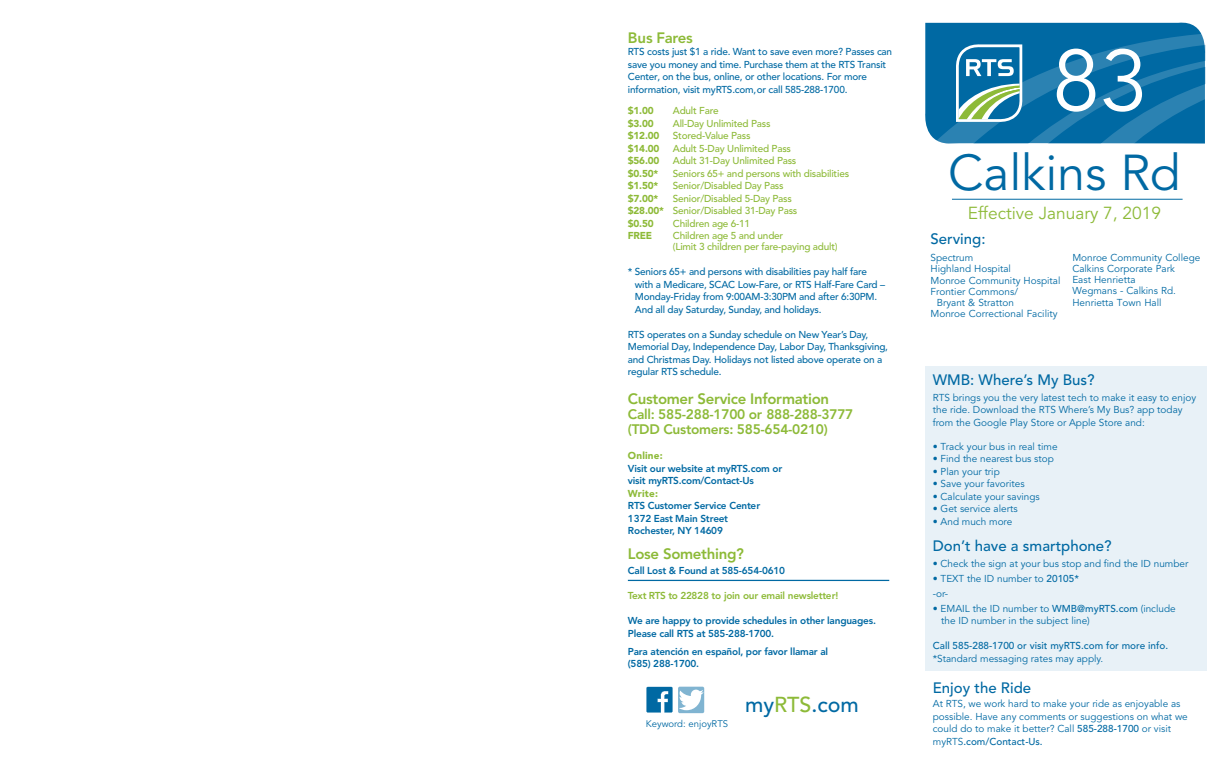
<style>
.page{position:relative;width:1215px;height:765px;background:#fff}
.page>*{position:absolute;margin:0;border:0;box-sizing:border-box;transform-origin:0 0}
.t1{font:86.25px "Avenir";color:#fff}
.t2{font:50px "Avenir";color:#0069a3}
.t3{font:500 21.5px "Avenir";color:#0069a3}
.t4{font:17.38px "Avenir";color:#8dba38}
.t5{font:500 15px "Avenir";color:#0069a3}
.t6{font:800 15px "Avenir";letter-spacing:-.02em;color:#8dba38}
.t7{font:800 13.75px/15px "Avenir";letter-spacing:-.02em;color:#8dba38}
.t8{font:10px/12.5px "Avenir";color:#0069a3}
.t9{font:500 10px/12.5px "Avenir";letter-spacing:-.02em;color:#0069a3}
.t10{font:500 10px/12.5px "Avenir";letter-spacing:-.02em;color:#8dba38}
.t11{font:800 10px/12.5px "Avenir";letter-spacing:-.02em;color:#0069a3}
.t12{font:900 10px "Avenir";letter-spacing:-.02em;color:#8dba38}
.t13{font:500 10px "Avenir";color:#0069a3}
.t14{font:800 10px "Avenir";letter-spacing:-.03em;color:#8dba38}
.t15{font:9.5px "Avenir";color:#0069a3}
.s1{font-weight:900}
.s2{color:#8dba38}
.s3{font-weight:500}
</style>
<div class="page">
<svg style="left:925px;top:22px;width:281px;height:122px;background:#1d7aaa"></svg>
<div style="left:925px;top:367px;width:282px;height:304px;background:#e8f1f7"></div>
<hr style="left:952px;top:199px;width:231px;height:1px;background:#0069a3">
<hr style="left:628px;top:580px;width:261px;height:1px;background:#0069a3">
<svg style="left:646px;top:687px;width:27px;height:26px"></svg>
<div style="left:678px;top:687px;width:26px;height:26px;background:#80b4d1;border-radius:2px"></div>
<svg style="left:679px;top:690px;width:25px;height:20px"></svg>
<h3 class="t6" style="left:628px;top:29px;width:66px">Bus Fares</h3>
<p class="t9" style="left:628px;top:46px;width:266px">RTS costs just $1 a ride. Want to save even more? Passes can save you money and time. Purchase them at the RTS Transit Center, on the bus, online, or other locations. For more information, visit myRTS.com, or call 585-288-1700.</p>
<p class="t12" style="left:628px;top:105px;width:27px">$1.00</p>
<p class="t10" style="left:673px;top:105px;width:47px">Adult Fare</p>
<p class="t12" style="left:628px;top:117px;width:27px">$3.00</p>
<p class="t10" style="left:673px;top:117px;width:99px">All-Day Unlimited Pass</p>
<p class="t12" style="left:628px;top:130px;width:33px">$12.00</p>
<p class="t10" style="left:673px;top:130px;width:79px">Stored-Value Pass</p>
<p class="t12" style="left:628px;top:142px;width:33px">$14.00</p>
<p class="t10" style="left:673px;top:142px;width:120px">Adult 5-Day Unlimited Pass</p>
<p class="t12" style="left:628px;top:155px;width:33px">$56.00</p>
<p class="t10" style="left:673px;top:155px;width:125px">Adult 31-Day Unlimited Pass</p>
<p class="t12" style="left:628px;top:167px;width:32px">$0.50*</p>
<p class="t10" style="left:673px;top:167px;width:178px">Seniors 65+ and persons with disabilities</p>
<p class="t12" style="left:628px;top:180px;width:32px">$1.50*</p>
<p class="t10" style="left:673px;top:180px;width:112px">Senior/Disabled Day Pass</p>
<p class="t12" style="left:628px;top:192px;width:32px">$7.00*</p>
<p class="t10" style="left:628px;top:192px;width:171px;text-indent:45px">Senior/Disabled 5-Day Pass <span class="s1">$28.00*</span> Senior/Disabled 31-Day Pass <span class="s1">$0.50</span></p>
<p class="t10" style="left:673px;top:217px;width:79px">Children age 6-11</p>
<p class="t12" style="left:628px;top:230px;width:26px">FREE</p>
<p class="t10" style="left:673px;top:230px;width:166px;line-height:11.2px">Children age 5 and under<br>(Limit 3 children per fare-paying adult)</p>
<p class="t9" style="left:635px;top:266px;width:252px;text-indent:-7px">* Seniors 65+ and persons with disabilities pay half fare with a Medicare, SCAC Low-Fare, or RTS Half-Fare Card – Monday-Friday from 9:00AM-3:30PM and after 6:30PM.<br>And all day Saturday, Sunday, and holidays.</p>
<p class="t9" style="left:628px;top:328px;width:262px">RTS operates on a Sunday schedule on New Year’s Day, Memorial Day, Independence Day, Labor Day, Thanksgiving, and Christmas Day. Holidays not listed above operate on a regular RTS schedule.</p>
<h3 class="t6" style="left:628px;top:390px;width:203px">Customer Service Information</h3>
<h3 class="t7" style="left:628px;top:407px;width:227px">Call: 585-288-1700 or 888-288-3777 (TDD Customers: 585-654-0210)</h3>
<p class="t12" style="left:628px;top:450px;width:36px">Online:</p>
<p class="t11" style="left:628px;top:462px;width:156px">Visit our website at myRTS.com or visit myRTS.com/Contact-Us</p>
<p class="t12" style="left:628px;top:487px;width:32px">Write:</p>
<p class="t11" style="left:628px;top:499px;width:134px">RTS Customer Service Center<br>1372 East Main Street<br>Rochester, NY 14609</p>
<h3 class="t6" style="left:628px;top:545px;width:118px">Lose Something?</h3>
<p class="t11" style="left:628px;top:564px;width:159px">Call Lost &amp; Found at 585-654-0610</p>
<p class="t14" style="left:628px;top:590px;width:212px">Text RTS to 22828 to join our email newsletter!</p>
<p class="t11" style="left:628px;top:614px;width:250px">We are happy to provide schedules in other languages.<br>Please call RTS at 585-288-1700.</p>
<p class="t11" style="left:628px;top:645px;width:202px">Para atención en español, por favor llamar al (585) 288-1700.</p>
<p class="t15" style="left:646px;top:718px;width:84px">Keyword: enjoyRTS</p>
<h3 class="t3" style="left:745px;top:692px;width:115px">my<span class="s2">RTS</span>.com</h3>
<h1 class="t1" style="left:1052px;top:31px;width:97px">83</h1>
<h2 class="t2" style="left:948px;top:144px;width:234px">Calkins Rd</h2>
<h3 class="t4" style="left:968px;top:203px;width:195px">Effective January 7, 2019</h3>
<h3 class="t5" style="left:931px;top:230px;width:57px">Serving:</h3>
<p class="t8" style="left:931px;top:252px;width:44px">Spectrum</p>
<p class="t8" style="left:931px;top:263px;width:82px">Highland Hospital</p>
<p class="t8" style="left:931px;top:274px;width:131px">Monroe Community Hospital</p>
<p class="t8" style="left:931px;top:285px;width:89px">Frontier Commons/</p>
<p class="t8" style="left:937px;top:297px;width:79px">Bryant &amp; Stratton</p>
<p class="t8" style="left:931px;top:308px;width:129px">Monroe Correctional Facility</p>
<p class="t8" style="left:1072px;top:252px;width:129px;line-height:11.2px">Monroe Community College<br>Calkins Corporate Park<br>East Henrietta<br>Wegmans - Calkins Rd.<br>Henrietta Town Hall</p>
<h3 class="t5" style="left:933px;top:371px;width:163px">WMB: Where’s My Bus?</h3>
<p class="t8" style="left:933px;top:391px;width:265px">RTS brings you the very latest tech to make it easy to enjoy the ride. Download the RTS Where’s My Bus? app today from the Google Play Store or Apple Store and:</p>
<p class="t8" style="left:933px;top:440px;width:126px">• Track your bus in real time</p>
<p class="t8" style="left:933px;top:453px;width:123px">• Find the nearest bus stop</p>
<p class="t8" style="left:933px;top:465px;width:69px">• Plan your trip</p>
<p class="t8" style="left:933px;top:478px;width:93px">• Save your favorites</p>
<p class="t8" style="left:933px;top:490px;width:109px">• Calculate your savings</p>
<p class="t8" style="left:933px;top:503px;width:86px">• Get service alerts</p>
<p class="t8" style="left:933px;top:515px;width:81px">• And much more</p>
<h3 class="t5" style="left:933px;top:537px;width:180px">Don’t have a smartphone?</h3>
<p class="t8" style="left:933px;top:557px;width:257px">• Check the sign at your bus stop and find the ID number</p>
<p class="t8" style="left:933px;top:571px;width:148px;line-height:15px">• TEXT the ID number to <span class="s3">20105* </span>-or-</p>
<p class="t8" style="left:941px;top:602px;width:236px;text-indent:-8px">• EMAIL the ID number to <span class="s3">WMB@myRTS.com</span> (include the ID number in the subject line)</p>
<p class="t13" style="left:933px;top:640px;width:237px">Call 585-288-1700 or visit myRTS.com for more info.</p>
<p class="t8" style="left:933px;top:652px;width:172px">*Standard messaging rates may apply.</p>
<h3 class="t5" style="left:933px;top:679px;width:100px">Enjoy the Ride</h3>
<p class="t8" style="left:933px;top:698px;width:257px">At RTS, we work hard to make your ride as enjoyable as possible. Have any comments or suggestions on what we could do to make it better? Call <span class="s3">585-288-1700</span> or visit myRTS<span class="s3">.com/Contact-Us.</span></p>
</div>
